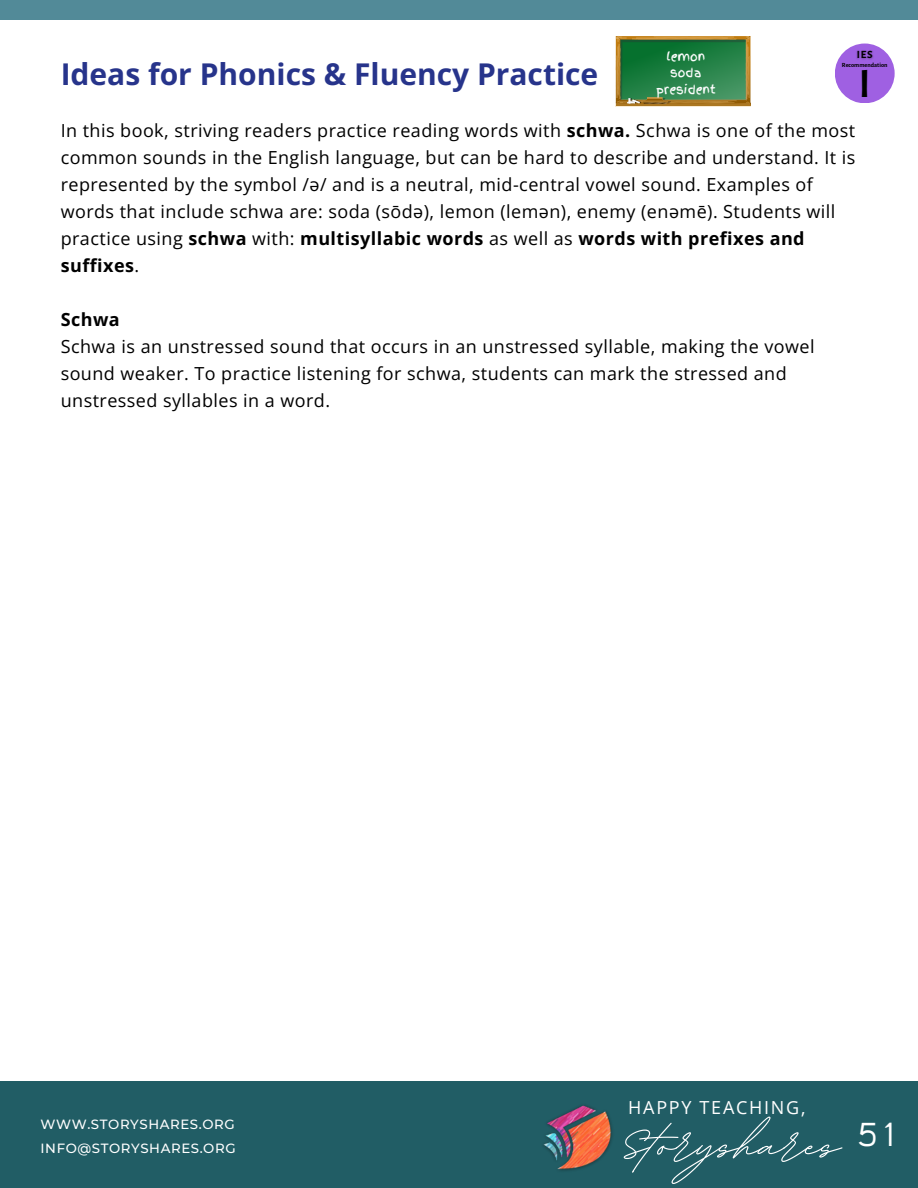
<style>
.page{position:relative;width:918px;height:1188px;background:#fff}
.page>*{position:absolute;margin:0;border:0;box-sizing:border-box;transform-origin:0 0}
.t1{font:700 73.2px "BD Script";color:#fff}
.t2{font:700 39.15px "Alegreya Sans";color:#000}
.t3{font:33.9px "Anka Coder r";color:#fff}
.t4{font:700 30px "Open Sans";color:#27348b}
.t5{font:18px/27px "Open Sans";letter-spacing:.025em;color:#000}
.t6{font:18px "Open Sans";letter-spacing:.095em;color:#fff}
.t7{font:500 13.35px/24.5px "Montserrat";letter-spacing:.045em;color:#fff}
.t8{font:12px "Finger Paint";color:#fff}
.t9{font:700 11.1px "Alegreya Sans";color:#000}
.t10{font:700 6.3px "Alegreya Sans";color:#000}
.s1{font-weight:700}
</style>
<div class="page">
<div style="left:0;top:0;width:918px;height:20px;background:#528a98"></div>
<div style="left:0;top:1082px;width:918px;height:106px;background:#215d65"></div>
<img style="left:543px;top:1105px;width:69px;height:66px">
<svg style="left:616px;top:36px;width:135px;height:71px;background:#448142"></svg>
<div style="left:835px;top:44px;width:60px;height:59px;background:#9f60e2;border-radius:50%"></div>
<img style="left:856px;top:50px;width:18px;height:10px">
<p class="t4" style="left:61px;top:53px;width:539px">Ideas for Phonics &amp; Fluency Practice</p>
<h2 class="t8" style="left:667px;top:48px;width:40px">lemon</h2>
<h5 class="t8" style="left:670px;top:64px;width:33px">soda</h5>
<h5 class="t8" style="left:656px;top:81px;width:61px">president</h5>
<h6 class="t9" style="left:857px;top:49px;width:18px">IES</h6>
<h4 class="t10" style="left:842px;top:62px;width:47px">Recommendation</h4>
<p class="t2" style="left:860px;top:66px;width:12px">l</p>
<p class="t5" style="left:61px;top:116px;width:796px">In this book, striving readers practice reading words with <span class="s1">schwa.</span> Schwa is one of the most common sounds in the English language, but can be hard to describe and understand. It is represented by the symbol /ə/ and is a neutral, mid-central vowel sound. Examples of words that include schwa are: soda (sōdə), lemon (lemən), enemy (enəmē). Students will practice using <span class="s1">schwa</span> with: <span class="s1">multisyllabic words</span> as well as <span class="s1">words with prefixes and suffixes</span>.</p>
<p class="t5" style="left:61px;top:305px;width:755px"><span class="s1">Schwa<br></span>Schwa is an unstressed sound that occurs in an unstressed syllable, making the vowel sound weaker. To practice listening for schwa, students can mark the stressed and unstressed syllables in a word.</p>
<p class="t6" style="left:628px;top:1095px;width:179px">HAPPY TEACHING,</p>
<p class="t1" style="left:622px;top:1096px;width:220px">Storyshares</p>
<h3 class="t7" style="left:41px;top:1112px;width:197px">WWW.STORYSHARES.ORG<br>INFO@STORYSHARES.ORG</h3>
<p class="t3" style="left:857px;top:1116px;width:42px">51</p>
</div>
